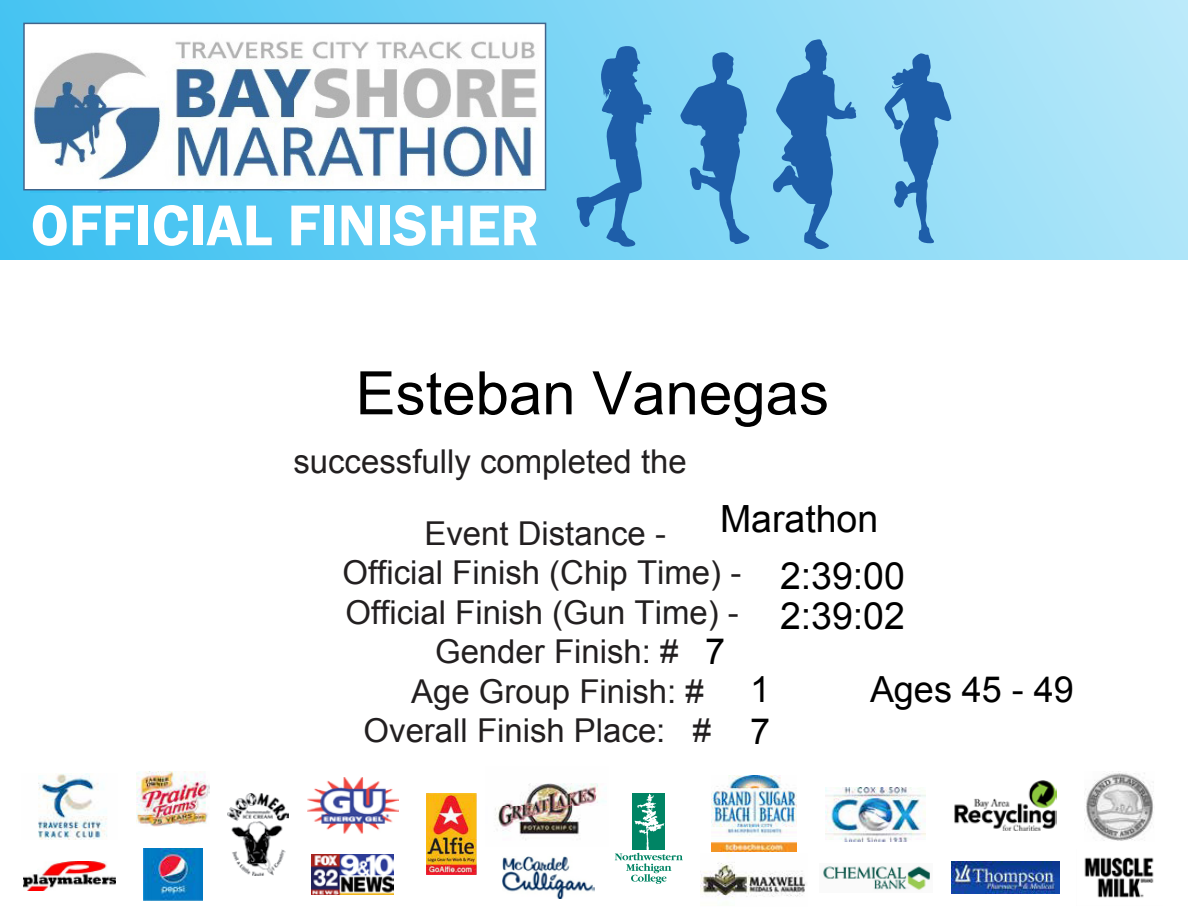
<style>
.page{position:relative;width:1188px;height:918px;background:#fff}
.page>*{position:absolute;margin:0;border:0;box-sizing:border-box;transform-origin:0 0}
.t1{font:60px "Arial";color:#000}
.t2{font:59.55px "Franklin Gothic URW Dem";color:#fff}
.t3{font:37.5px "Arial";color:#000}
.t4{font:36px "Arial";color:#000}
.t5{font:32.85px "Arial";color:#221f20}
</style>
<div class="page">
<div style="left:0;top:0;width:1188px;height:260px;background:linear-gradient(to right,#3cbeef,#b8e9fa)"></div>
<svg style="left:576px;top:46px;width:76px;height:201px;background:#58a8d9"></svg>
<svg style="left:884px;top:53px;width:68px;height:191px;background:#66aad7"></svg>
<svg style="left:773px;top:39px;width:84px;height:212px;background:#60a7d6"></svg>
<svg style="left:680px;top:52px;width:70px;height:193px;background:#58a3d4"></svg>
<img style="left:954px;top:780px;width:102px;height:50px">
<img style="left:823px;top:866px;width:107px;height:24px">
<img style="left:826px;top:787px;width:100px;height:54px">
<img style="left:312px;top:854px;width:82px;height:40px">
<img style="left:495px;top:783px;width:112px;height:57px">
<img style="left:308px;top:778px;width:90px;height:56px">
<img style="left:1084px;top:773px;width:70px;height:68px">
<img style="left:701px;top:853px;width:105px;height:46px">
<img style="left:712px;top:775px;width:84px;height:77px">
<img style="left:503px;top:856px;width:92px;height:42px">
<img style="left:228px;top:794px;width:60px;height:82px">
<img style="left:144px;top:848px;width:59px;height:53px">
<img style="left:23px;top:862px;width:92px;height:28px">
<img style="left:136px;top:772px;width:74px;height:54px">
<img style="left:38px;top:773px;width:69px;height:67px">
<img style="left:951px;top:861px;width:108px;height:33px">
<img style="left:426px;top:794px;width:50px;height:80px">
<div style="left:633px;top:793px;width:32px;height:57px;background:#008464"></div>
<svg style="left:615px;top:794px;width:68px;height:90px"></svg>
<img style="left:1084px;top:857px;width:70px;height:41px">
<div style="left:23px;top:23px;width:523px;height:167px;background:#fff;border:2px solid #40658c"></div>
<img style="left:25px;top:27px;width:512px;height:159px">
<h2 class="t2" style="left:31px;top:189px;width:510px">OFFICIAL FINISHER</h2>
<h1 class="t1" style="left:356px;top:360px;width:475px">Esteban Vanegas</h1>
<p class="t5" style="left:293px;top:440px;width:395px">successfully completed the</p>
<p class="t5" style="left:424px;top:512px;width:243px">Event Distance -</p>
<p class="t3" style="left:720px;top:498px;width:160px">Marathon</p>
<p class="t5" style="left:343px;top:551px;width:400px">Official Finish (Chip Time) -</p>
<p class="t5" style="left:346px;top:591px;width:395px">Official Finish (Gun Time) -</p>
<p class="t5" style="left:435px;top:630px;width:245px">Gender Finish: #</p>
<p class="t5" style="left:411px;top:670px;width:294px">Age Group Finish: #</p>
<p class="t5" style="left:364px;top:709px;width:349px">Overall Finish Place: #</p>
<p class="t4" style="left:705px;top:632px;width:22px">7</p>
<p class="t4" style="left:750px;top:669px;width:22px">1</p>
<p class="t4" style="left:750px;top:711px;width:22px">7</p>
<p class="t3" style="left:780px;top:555px;width:127px">2:39:00</p>
<p class="t3" style="left:780px;top:596px;width:127px">2:39:02</p>
<p class="t4" style="left:870px;top:669px;width:205px">Ages 45 - 49</p>
</div>
